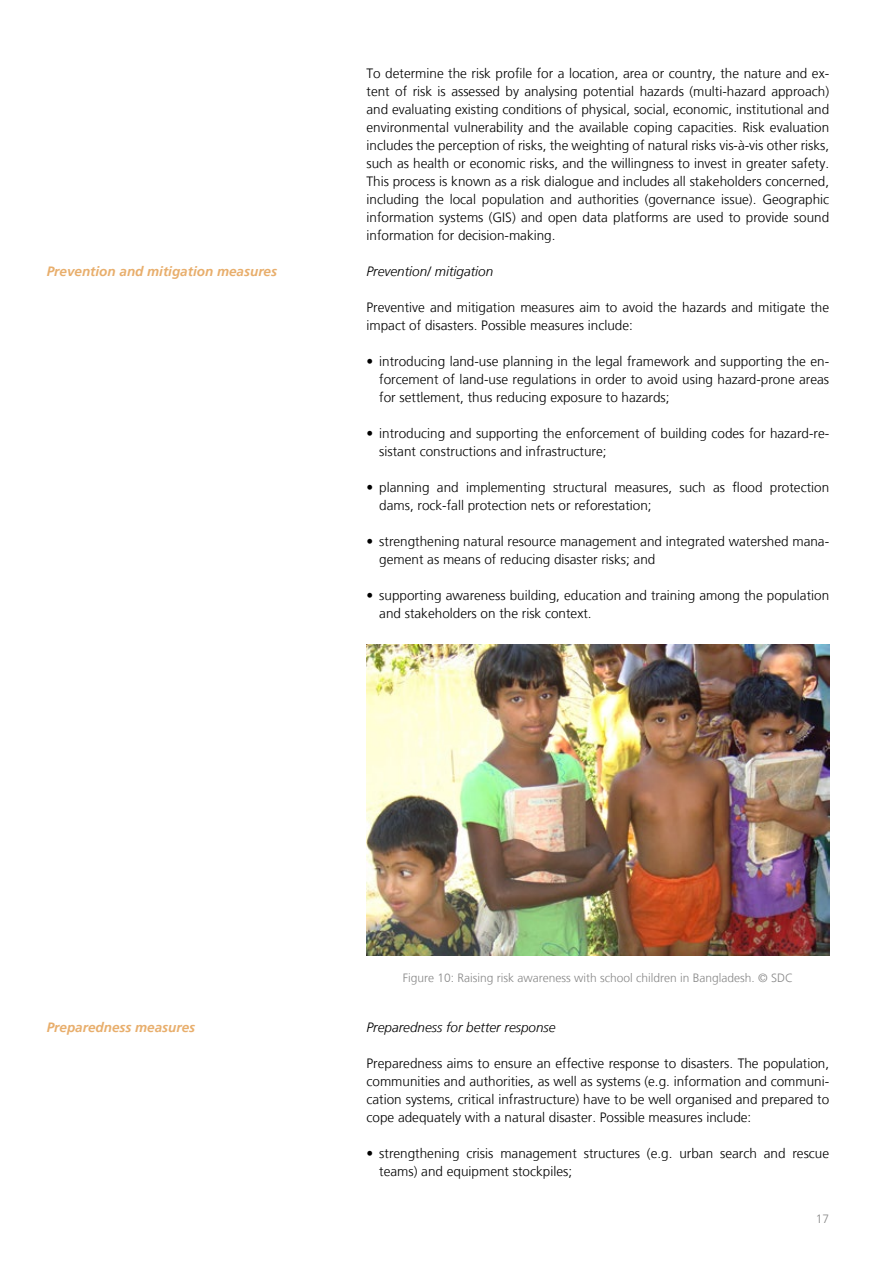
<style>
.page{position:relative;width:893px;height:1263px;background:#fff}
.page>*{position:absolute;margin:0;border:0;box-sizing:border-box;transform-origin:0 0}
.t1{font:300 13.5px/18px "Frutiger LT";color:#000}
.t2{font:italic 700 13.5px "Frutiger LT";color:#e8ae6c}
.t3{font:italic 300 13.5px "Frutiger LT";color:#000}
.t4{font:300 12px "Frutiger LT";color:#878787}
</style>
<div class="page">
<img style="left:367px;top:644px;width:462px;height:311px">
<p class="t2" style="left:47px;top:263px;width:232px">Prevention and mitigation measures</p>
<p class="t1" style="left:367px;top:64px;width:464px;text-align:justify">To determine the risk profile for a location, area or country, the nature and ex&shy;tent of risk is assessed by analysing potential hazards (multi-hazard approach) and evaluating existing conditions of physical, social, economic, institutional and environmental vulnerability and the available coping capacities. Risk evaluation includes the perception of risks, the weighting of natural risks vis-à-vis other risks, such as health or economic risks, and the willingness to invest in greater safety.<br>This process is known as a risk dialogue and includes all stakeholders concerned, including the local population and authorities (governance issue). Geographic information systems (GIS) and open data platforms are used to provide sound information for decision-making.</p>
<p class="t3" style="left:367px;top:263px;width:128px">Prevention/ mitigation</p>
<p class="t1" style="left:367px;top:298px;width:464px">Preventive and mitigation measures aim to avoid the hazards and mitigate the impact of disasters. Possible measures include:</p>
<p class="t1" style="left:379px;top:352px;width:451px;text-align:justify;text-indent:-13px">• introducing land-use planning in the legal framework and supporting the en&shy;forcement of land-use regulations in order to avoid using hazard-prone areas for settlement, thus reducing exposure to hazards;</p>
<p class="t1" style="left:379px;top:424px;width:451px;text-indent:-13px">• introducing and supporting the enforcement of building codes for hazard-re&shy;sistant constructions and infrastructure;</p>
<p class="t1" style="left:379px;top:478px;width:451px;text-indent:-13px">• planning and implementing structural measures, such as flood protection dams, rock-fall protection nets or reforestation;</p>
<p class="t1" style="left:379px;top:532px;width:451px;text-indent:-13px">• strengthening natural resource management and integrated watershed mana&shy;gement as means of reducing disaster risks; and</p>
<p class="t1" style="left:379px;top:586px;width:451px;text-indent:-13px">• supporting awareness building, education and training among the population and stakeholders on the risk context.</p>
<p class="t2" style="left:47px;top:1019px;width:150px">Preparedness measures</p>
<p class="t4" style="left:403px;top:971px;width:392px">Figure 10: Raising risk awareness with school children in Bangladesh. © SDC</p>
<p class="t3" style="left:367px;top:1019px;width:191px">Preparedness for better response</p>
<p class="t1" style="left:367px;top:1054px;width:464px;text-align:justify">Preparedness aims to ensure an effective response to disasters. The population, communities and authorities, as well as systems (e.g. information and communi&shy;cation systems, critical infrastructure) have to be well organised and prepared to cope adequately with a natural disaster. Possible measures include:</p>
<p class="t1" style="left:379px;top:1144px;width:451px;text-indent:-13px">• strengthening crisis management structures (e.g. urban search and rescue teams) and equipment stockpiles;</p>
<p class="t4" style="left:816px;top:1212px;width:15px">17</p>
</div>
